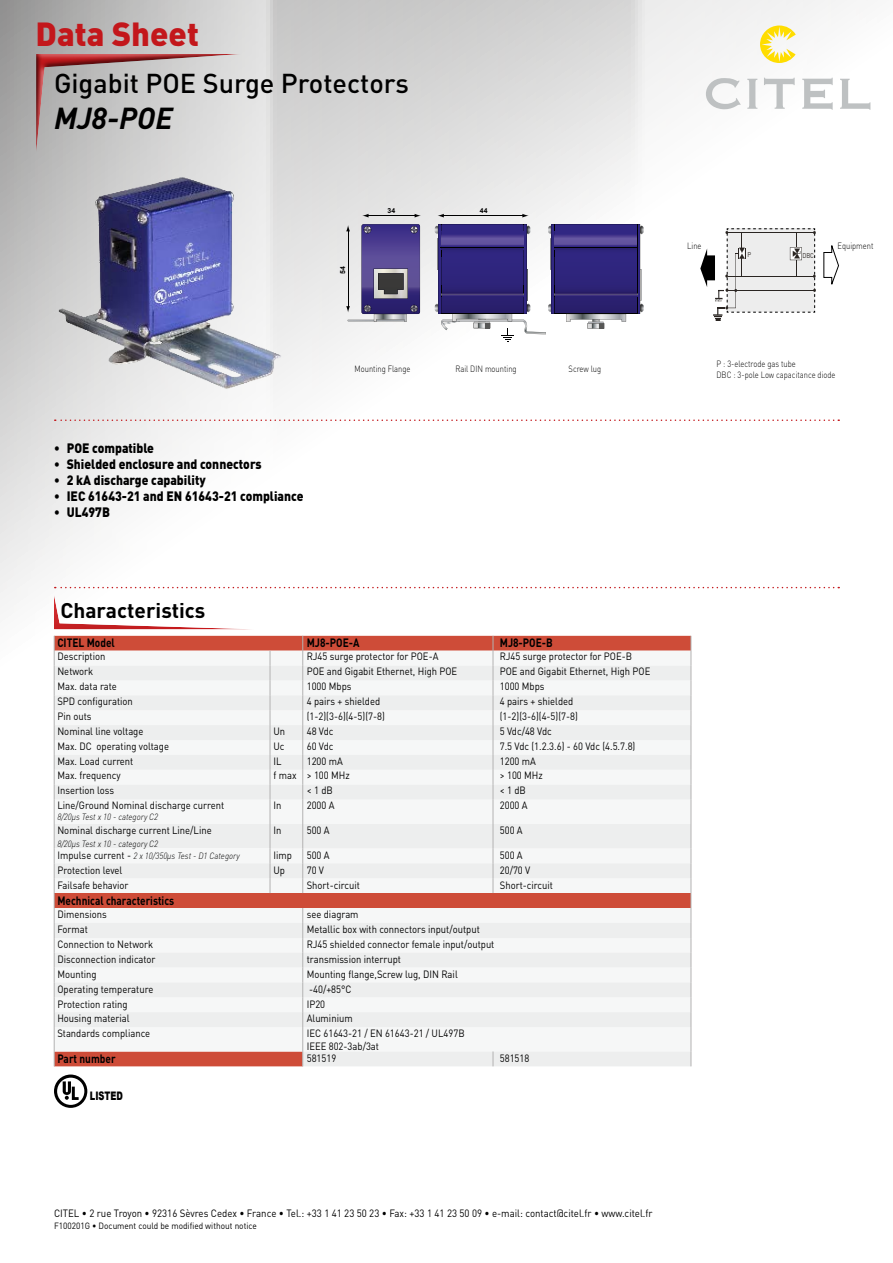
<style>
.page{position:relative;width:893px;height:1263px;background:#fff}
.page>*{position:absolute;margin:0;border:0;box-sizing:border-box;transform-origin:0 0}
.t1{font:900 33px "DIN Pro";color:#c3171b}
.t2{font:italic 700 30px "DIN Pro";color:#000}
.t3{font:500 27px "DIN Pro";color:#000}
.t4{font:700 21px "DIN Pro";color:#000}
.t5{font:900 13.5px "DIN Pro";color:#000;scale:.9 1}
.t6{font:700 12px "DIN Pro";color:#000;scale:.84 1}
.t7{font:900 11.7px "Arial";color:#000;scale:.7 1}
.t8{font:10.5px/12.6px "DIN Pro";color:#000;scale:.9 1}
.t9{font:10.5px "DIN Pro";color:#000;scale:.92 1}
.t10{font:300 9px/10.8px "DIN Pro";color:#000;scale:.84 1}
.t11{font:italic 300 9px "DIN Pro";color:#000;scale:.9 1}
.t12{font:9px "DIN Pro";color:#000;scale:.92 1}
.t13{font:700 6.9px "Arial";color:#000}
.t14{font:6.9px "DIN Pro";color:#2a2522;scale:.85 1}
.s1{font-weight:400;font-style:normal;font-size:10.5px}
</style>
<div class="page">
<svg style="left:0;top:0;width:847px;height:60px"></svg>
<div style="left:28px;top:53px;width:215px;height:105px;background:#000;opacity:.75"></div>
<svg style="left:760px;top:26px;width:36px;height:34px"></svg>
<div style="left:0;top:63px;width:893px;height:1200px;background:#000;opacity:.75"></div>
<div style="left:40px;top:583px;width:228px;height:47px;background:#fff"></div>
<div style="left:40px;top:586px;width:228px;height:44px;background:#000;opacity:.75"></div>
<svg style="left:55px;top:419px;width:784px;height:2px"></svg>
<img style="left:54px;top:170px;width:232px;height:224px">
<svg style="left:700px;top:229px;width:116px;height:92px"></svg>
<svg style="left:823px;top:240px;width:17px;height:49px"></svg>
<svg style="left:54px;top:1074px;width:33px;height:34px"></svg>
<hr style="left:443px;top:216px;width:81px;height:1px;background:#000">
<svg style="left:522px;top:214px;width:7px;height:4px"></svg>
<svg style="left:438px;top:214px;width:6px;height:3px"></svg>
<hr style="left:367px;top:216px;width:49px;height:1px;background:#000">
<svg style="left:415px;top:214px;width:6px;height:4px"></svg>
<svg style="left:362px;top:214px;width:7px;height:3px"></svg>
<svg style="left:346px;top:224px;width:74px;height:98px;background:#766f9a"></svg>
<svg style="left:435px;top:224px;width:209px;height:118px"></svg>
<svg style="left:55px;top:587px;width:784px;height:1px"></svg>
<svg style="left:303px;top:636px;width:388px;height:15px;background:#cf523e"></svg>
<div style="left:303px;top:651px;width:388px;height:15px;background:#f6f7f7"></div>
<div style="left:303px;top:666px;width:388px;height:400px;background:#f4f5f5"></div>
<div style="left:54px;top:893px;width:637px;height:15px;background:#ce4c38"></div>
<svg style="left:493px;top:636px;width:1px;height:257px"></svg>
<svg style="left:54px;top:636px;width:249px;height:430px"></svg>
<svg style="left:493px;top:1051px;width:1px;height:15px"></svg>
<svg style="left:691px;top:636px;width:1px;height:430px"></svg>
<h1 class="t1" style="left:36px;top:12px;width:165px">Data Sheet</h1>
<h3 class="t3" style="left:54px;top:65px;width:356px">Gigabit POE Surge Protectors</h3>
<h2 class="t2" style="left:54px;top:98px;width:120px">MJ8-POE</h2>
<p class="t5" style="left:54px;top:438px;width:113px">• POE compatible</p>
<p class="t5" style="left:54px;top:455px;width:232px">• Shielded enclosure and connectors</p>
<p class="t5" style="left:54px;top:471px;width:170px">• 2 kA discharge capability</p>
<p class="t5" style="left:54px;top:487px;width:279px">• IEC 61643-21 and EN 61643-21 compliance</p>
<p class="t5" style="left:54px;top:503px;width:64px">• UL497B</p>
<h3 class="t4" style="left:60px;top:596px;width:147px">Characteristics</h3>
<p class="t13" style="left:338px;top:274px;width:9px;rotate:-90deg">54</p>
<p class="t13" style="left:388px;top:206px;width:9px">34</p>
<p class="t13" style="left:480px;top:206px;width:9px">44</p>
<p class="t10" style="left:355px;top:363px;width:68px">Mounting Flange</p>
<p class="t10" style="left:455px;top:363px;width:74px">Rail DIN mounting</p>
<p class="t10" style="left:569px;top:363px;width:40px">Screw lug</p>
<p class="t6" style="left:57px;top:634px;width:70px">CITEL Model</p>
<p class="t6" style="left:307px;top:634px;width:64px">MJ8-POE-A</p>
<p class="t6" style="left:500px;top:634px;width:65px">MJ8-POE-B</p>
<p class="t8" style="left:57px;top:650px;width:55px">Description</p>
<p class="t8" style="left:307px;top:650px;width:148px">RJ45 surge protector for POE-A</p>
<p class="t8" style="left:500px;top:650px;width:148px">RJ45 surge protector for POE-B</p>
<p class="t8" style="left:57px;top:665px;width:41px">Network</p>
<p class="t8" style="left:307px;top:665px;width:169px">POE and Gigabit Ethernet, High POE</p>
<p class="t8" style="left:500px;top:665px;width:169px">POE and Gigabit Ethernet, High POE</p>
<p class="t8" style="left:57px;top:680px;width:68px">Max. data rate</p>
<p class="t8" style="left:307px;top:680px;width:51px">1000 Mbps</p>
<p class="t8" style="left:500px;top:680px;width:51px">1000 Mbps</p>
<p class="t8" style="left:57px;top:694px;width:85px">SPD configuration</p>
<p class="t8" style="left:307px;top:694px;width:83px">4 pairs + shielded</p>
<p class="t8" style="left:500px;top:694px;width:83px">4 pairs + shielded</p>
<p class="t8" style="left:57px;top:709px;width:39px">Pin outs</p>
<p class="t8" style="left:307px;top:709px;width:88px">(1-2)(3-6)(4-5)(7-8)</p>
<p class="t8" style="left:500px;top:709px;width:88px">(1-2)(3-6)(4-5)(7-8)</p>
<p class="t8" style="left:57px;top:724px;width:97px">Nominal line voltage</p>
<p class="t8" style="left:273px;top:724px;width:15px">Un</p>
<p class="t8" style="left:307px;top:724px;width:31px">48 Vdc</p>
<p class="t8" style="left:500px;top:724px;width:59px">5 Vdc/48 Vdc</p>
<p class="t8" style="left:57px;top:739px;width:126px">Max. DC operating voltage</p>
<p class="t8" style="left:273px;top:739px;width:14px">Uc</p>
<p class="t8" style="left:307px;top:739px;width:31px">60 Vdc</p>
<p class="t8" style="left:500px;top:739px;width:152px">7.5 Vdc (1.2.3.6) - 60 Vdc (4.5.7.8)</p>
<p class="t8" style="left:57px;top:754px;width:86px">Max. Load current</p>
<p class="t8" style="left:273px;top:754px;width:10px">IL</p>
<p class="t8" style="left:307px;top:754px;width:42px">1200 mA</p>
<p class="t8" style="left:500px;top:754px;width:42px">1200 mA</p>
<p class="t8" style="left:57px;top:769px;width:72px">Max. frequency</p>
<p class="t8" style="left:273px;top:769px;width:86px">f max &gt; 100 MHz</p>
<p class="t8" style="left:500px;top:769px;width:49px">&gt; 100 MHz</p>
<p class="t8" style="left:57px;top:784px;width:65px">Insertion loss</p>
<p class="t8" style="left:307px;top:784px;width:30px">&lt; 1 dB</p>
<p class="t8" style="left:500px;top:784px;width:30px">&lt; 1 dB</p>
<p class="t8" style="left:57px;top:799px;width:187px">Line/Ground Nominal discharge current</p>
<p class="t11" style="left:57px;top:811px;width:114px">8/20µs Test x 10 - category C2</p>
<p class="t8" style="left:273px;top:799px;width:10px">In</p>
<p class="t8" style="left:307px;top:799px;width:32px">2000 A</p>
<p class="t8" style="left:500px;top:799px;width:32px">2000 A</p>
<p class="t8" style="left:57px;top:824px;width:173px">Nominal discharge current Line/Line</p>
<p class="t11" style="left:57px;top:838px;width:114px">8/20µs Test x 10 - category C2</p>
<p class="t8" style="left:273px;top:824px;width:10px">In</p>
<p class="t8" style="left:307px;top:824px;width:27px">500 A</p>
<p class="t8" style="left:500px;top:824px;width:27px">500 A</p>
<p class="t11" style="left:57px;top:850px;width:204px"><span class="s1">Impulse current -</span> 2 x 10/350µs Test - D1 Category</p>
<p class="t8" style="left:273px;top:848px;width:22px">Iimp</p>
<p class="t8" style="left:307px;top:848px;width:27px">500 A</p>
<p class="t8" style="left:500px;top:848px;width:27px">500 A</p>
<p class="t8" style="left:57px;top:863px;width:74px">Protection level</p>
<p class="t8" style="left:273px;top:863px;width:14px">Up</p>
<p class="t8" style="left:307px;top:863px;width:21px">70 V</p>
<p class="t8" style="left:500px;top:863px;width:35px">20/70 V</p>
<p class="t8" style="left:57px;top:878px;width:81px">Failsafe behavior</p>
<p class="t8" style="left:307px;top:878px;width:61px">Short-circuit</p>
<p class="t8" style="left:500px;top:878px;width:61px">Short-circuit</p>
<p class="t6" style="left:57px;top:892px;width:141px">Mechnical characteristics</p>
<p class="t8" style="left:57px;top:908px;width:56px">Dimensions</p>
<p class="t8" style="left:307px;top:908px;width:59px">see diagram</p>
<p class="t8" style="left:57px;top:923px;width:35px">Format</p>
<p class="t8" style="left:307px;top:923px;width:194px">Metallic box with connectors input/output</p>
<p class="t8" style="left:57px;top:937px;width:108px">Connection to Network</p>
<p class="t8" style="left:307px;top:937px;width:210px">RJ45 shielded connector female input/output</p>
<p class="t8" style="left:57px;top:952px;width:111px">Disconnection indicator</p>
<p class="t8" style="left:307px;top:952px;width:106px">transmission interrupt</p>
<p class="t8" style="left:57px;top:967px;width:45px">Mounting</p>
<p class="t8" style="left:307px;top:967px;width:169px">Mounting flange,Screw lug, DIN Rail</p>
<p class="t8" style="left:57px;top:982px;width:108px">Operating temperature</p>
<p class="t8" style="left:309px;top:982px;width:49px">-40/+85°C</p>
<p class="t8" style="left:57px;top:997px;width:80px">Protection rating</p>
<p class="t8" style="left:307px;top:997px;width:22px">IP20</p>
<p class="t8" style="left:57px;top:1012px;width:82px">Housing material</p>
<p class="t8" style="left:307px;top:1012px;width:53px">Aluminium</p>
<p class="t8" style="left:57px;top:1027px;width:105px">Standards compliance</p>
<p class="t8" style="left:307px;top:1027px;width:177px">IEC 61643-21 / EN 61643-21 / UL497B<br>IEEE 802-3ab/3at</p>
<p class="t6" style="left:57px;top:1050px;width:71px">Part number</p>
<p class="t8" style="left:307px;top:1051px;width:34px">581519</p>
<p class="t8" style="left:500px;top:1051px;width:34px">581518</p>
<p class="t7" style="left:90px;top:1087px;width:49px">LISTED</p>
<p class="t10" style="left:687px;top:240px;width:19px">Line</p>
<p class="t10" style="left:837px;top:240px;width:44px">Equipment</p>
<p class="t14" style="left:748px;top:250px;width:6px">P</p>
<p class="t14" style="left:802px;top:251px;width:15px">DBC</p>
<p class="t10" style="left:716px;top:358px;width:143px">P : 3-electrode gas tube<br>DBC : 3-pole Low capacitance diode</p>
<p class="t9" style="left:54px;top:1206px;width:652px">CITEL • 2 rue Troyon • 92316 Sèvres Cedex • France • Tel.: +33 1 41 23 50 23 • Fax: +33 1 41 23 50 09 • e-mail: contact@citel.fr • www.citel.fr</p>
<p class="t12" style="left:54px;top:1220px;width:222px">F100201G • Document could be modified without notice</p>
</div>
